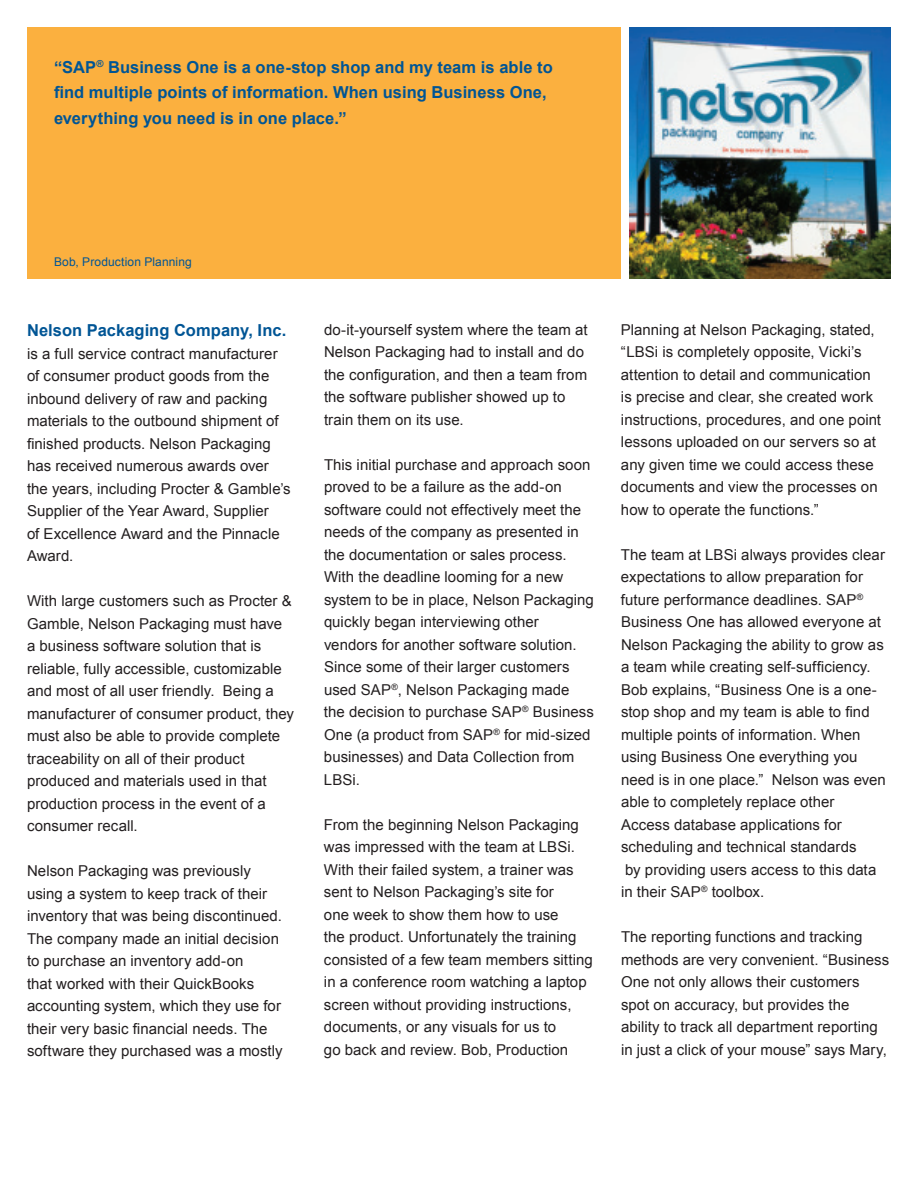
<style>
.page{position:relative;width:918px;height:1188px;background:#fff}
.page>*{position:absolute;margin:0;border:0;box-sizing:border-box;transform-origin:0 0}
.t1{font:700 16.5px/25.5px "Arial";letter-spacing:.005em;color:#005595}
.t2{font:15px/22.5px "Arial";letter-spacing:.005em;color:#231f20}
.t3{font:12px "Arial";letter-spacing:.01em;color:#005595}
</style>
<div class="page">
<div style="left:27px;top:27px;width:594px;height:252px;background:#fbb03f"></div>
<img style="left:630px;top:27px;width:261px;height:252px">
<p class="t1" style="left:54px;top:56px;width:500px">“SAP<sup>®</sup> Business One is a one-stop shop and my team is able to find multiple points of information. When using Business One, everything you need is in one place.”</p>
<p class="t3" style="left:54px;top:257px;width:139px">Bob, Production Planning</p>
<p class="t1" style="left:27px;top:319px;width:261px">Nelson Packaging Company, Inc.</p>
<p class="t2" style="left:27px;top:343px;width:265px">is a full service contract manufacturer of consumer product goods from the inbound delivery of raw and packing materials to the outbound shipment of finished products. Nelson Packaging has received numerous awards over the years, including Procter &amp; Gamble’s Supplier of the Year Award, Supplier<br>of Excellence Award and the Pinnacle Award.</p>
<p class="t2" style="left:27px;top:591px;width:269px">With large customers such as Procter &amp; Gamble, Nelson Packaging must have a business software solution that is reliable, fully accessible, customizable and most of all user friendly. Being a manufacturer of consumer product, they must also be able to provide complete traceability on all of their product produced and materials used in that production process in the event of a consumer recall.</p>
<p class="t2" style="left:27px;top:861px;width:257px">Nelson Packaging was previously using a system to keep track of their inventory that was being discontinued.<br>The company made an initial decision to purchase an inventory add-on<br>that worked with their QuickBooks accounting system, which they use for their very basic financial needs. The software they purchased was a mostly</p>
<p class="t2" style="left:324px;top:320px;width:265px">do-it-yourself system where the team at Nelson Packaging had to install and do the configuration, and then a team from the software publisher showed up to train them on its use.</p>
<p class="t2" style="left:324px;top:455px;width:271px">This initial purchase and approach soon proved to be a failure as the add-on software could not effectively meet the needs of the company as presented in the documentation or sales process.<br>With the deadline looming for a new system to be in place, Nelson Packaging quickly began interviewing other vendors for another software solution.<br>Since some of their larger customers used SAP<sup>®</sup>, Nelson Packaging made the decision to purchase SAP<sup>®</sup> Business One (a product from SAP<sup>®</sup> for mid-sized businesses) and Data Collection from LBSi.</p>
<p class="t2" style="left:324px;top:815px;width:270px">From the beginning Nelson Packaging was impressed with the team at LBSi.<br>With their failed system, a trainer was sent to Nelson Packaging’s site for<br>one week to show them how to use<br>the product. Unfortunately the training consisted of a few team members sitting in a conference room watching a laptop screen without providing instructions, documents, or any visuals for us to<br>go back and review. Bob, Production</p>
<p class="t2" style="left:621px;top:320px;width:262px">Planning at Nelson Packaging, stated, “LBSi is completely opposite, Vicki’s attention to detail and communication is precise and clear, she created work instructions, procedures, and one point lessons uploaded on our servers so at any given time we could access these documents and view the processes on how to operate the functions.”</p>
<p class="t2" style="left:621px;top:545px;width:266px">The team at LBSi always provides clear expectations to allow preparation for future performance deadlines. SAP<sup>® </sup>Business One has allowed everyone at Nelson Packaging the ability to grow as a team while creating self-sufficiency.<br>Bob explains, “Business One is a one&shy;stop shop and my team is able to find multiple points of information. When using Business One everything you need is in one place.” Nelson was even able to completely replace other Access database applications for scheduling and technical standards<br>by providing users access to this data in their SAP<sup>®</sup> toolbox.</p>
<p class="t2" style="left:621px;top:927px;width:270px">The reporting functions and tracking methods are very convenient. “Business One not only allows their customers spot on accuracy, but provides the ability to track all department reporting in just a click of your mouse” says Mary,</p>
</div>
